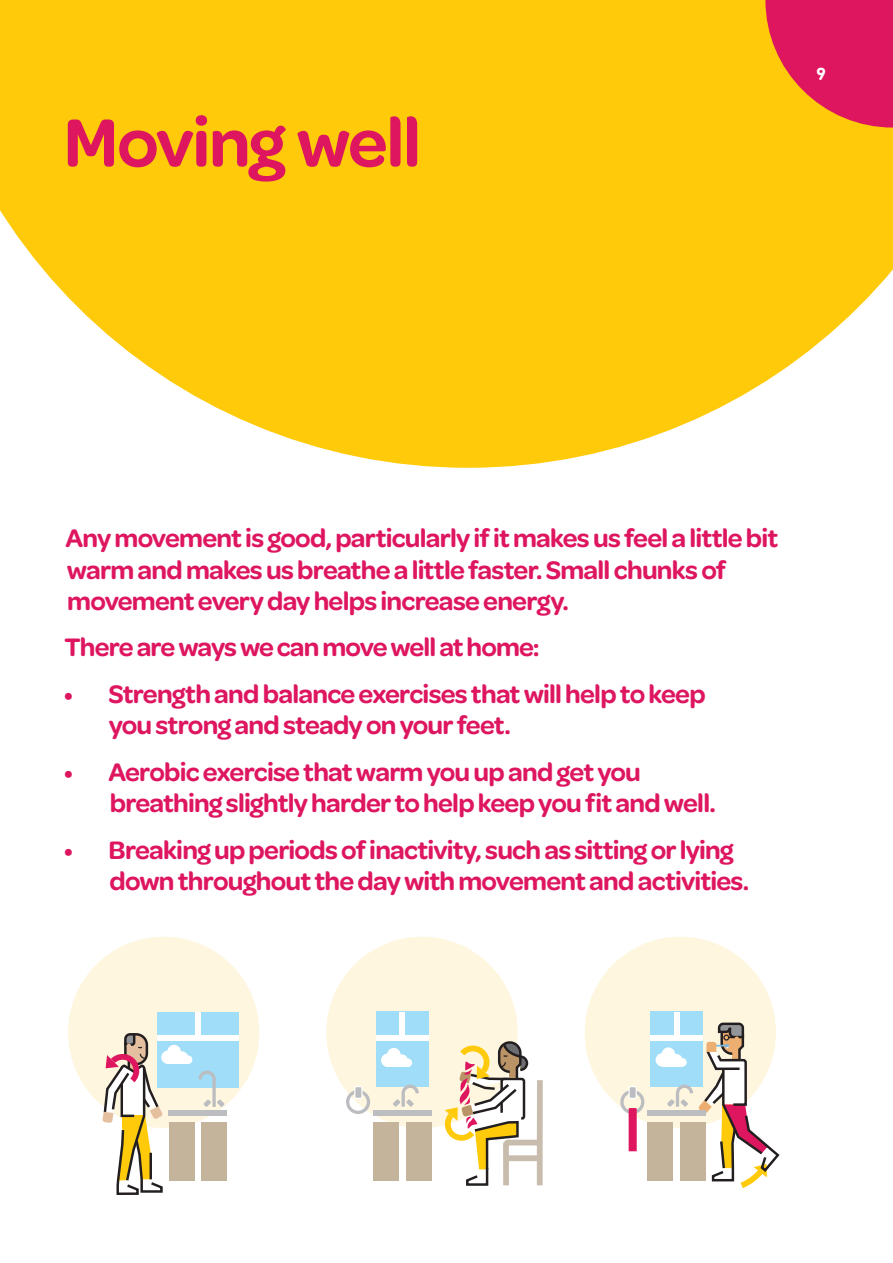
<style>
.page{position:relative;width:893px;height:1263px;background:#fff}
.page>*{position:absolute;margin:0;border:0;box-sizing:border-box;transform-origin:0 0}
.SECTION_HEADING{font:600 72px "Omnes Cyrillic";letter-spacing:-.025em;color:#de1660}
.SUB-SUBHEADING{font:600 27px/31.5px "Omnes Cyrillic";letter-spacing:-.03em;color:#de1660}
.t1{font:700 18px "DIN Next Rounded LT Pro";color:#fff}
</style>
<div class="page">
<svg style="left:0;top:0;width:893px;height:468px;fill:#feca0a"></svg>
<div style="left:68px;top:937px;width:191px;height:191px;background:#fef6de;border-radius:50%"></div>
<div style="left:326px;top:937px;width:192px;height:191px;background:#fef6de;border-radius:50%"></div>
<div style="left:585px;top:937px;width:191px;height:191px;background:#fef6de;border-radius:50%"></div>
<svg style="left:765px;top:0;width:128px;height:128px;background:#e53f4c"></svg>
<div style="left:157px;top:1012px;width:82px;height:75px;background:#9fddf8"></div>
<div style="left:157px;top:1035px;width:82px;height:5px;background:#fff"></div>
<div style="left:195px;top:1012px;width:6px;height:26px;background:#fff"></div>
<div style="left:161px;top:1050px;width:14px;height:14px;background:#fff;border-radius:50%"></div>
<div style="left:176px;top:1051px;width:12px;height:13px;background:#fff;border-radius:50%"></div>
<div style="left:184px;top:1055px;width:8px;height:9px;background:#fff;border-radius:50%"></div>
<div style="left:167px;top:1045px;width:14px;height:13px;background:#fff;border-radius:50%"></div>
<div style="left:168px;top:1058px;width:20px;height:6px;background:#fff"></div>
<svg style="left:102px;top:1033px;width:62px;height:162px"></svg>
<div style="left:169px;top:1122px;width:25px;height:58px;background:#c3b49b"></div>
<div style="left:201px;top:1122px;width:26px;height:58px;background:#c3b49b"></div>
<svg style="left:197px;top:1070px;width:27px;height:40px"></svg>
<div style="left:169px;top:1110px;width:58px;height:6px;background:#bcbdc0"></div>
<div style="left:650px;top:1012px;width:53px;height:75px;background:#9fddf8"></div>
<div style="left:650px;top:1035px;width:53px;height:5px;background:#fff"></div>
<div style="left:674px;top:1012px;width:5px;height:25px;background:#fff"></div>
<div style="left:656px;top:1053px;width:13px;height:14px;background:#fff;border-radius:50%"></div>
<div style="left:662px;top:1047px;width:13px;height:14px;background:#fff;border-radius:50%"></div>
<div style="left:662px;top:1060px;width:21px;height:7px;background:#fff"></div>
<div style="left:647px;top:1122px;width:26px;height:58px;background:#c3b49b"></div>
<div style="left:647px;top:1110px;width:59px;height:6px;background:#bcbdc0"></div>
<div style="left:620px;top:1090px;width:24px;height:24px;border:3px solid #bcbdc0;border-radius:50%"></div>
<div style="left:628px;top:1086px;width:9px;height:13px;border:2px solid #fff"></div>
<div style="left:630px;top:1087px;width:6px;height:11px;background:#bcbdc0"></div>
<svg style="left:629px;top:1108px;width:8px;height:43px"></svg>
<svg style="left:667px;top:1021px;width:113px;height:167px"></svg>
<div style="left:376px;top:1012px;width:53px;height:75px;background:#9fddf8"></div>
<div style="left:376px;top:1035px;width:53px;height:5px;background:#fff"></div>
<div style="left:400px;top:1012px;width:5px;height:25px;background:#fff"></div>
<div style="left:381px;top:1053px;width:13px;height:14px;background:#fff;border-radius:50%"></div>
<div style="left:395px;top:1054px;width:13px;height:13px;background:#fff;border-radius:50%"></div>
<div style="left:403px;top:1058px;width:9px;height:9px;background:#fff;border-radius:50%"></div>
<div style="left:387px;top:1048px;width:14px;height:13px;background:#fff;border-radius:50%"></div>
<div style="left:388px;top:1061px;width:20px;height:6px;background:#fff"></div>
<div style="left:373px;top:1122px;width:26px;height:58px;background:#c3b49b"></div>
<div style="left:406px;top:1122px;width:26px;height:58px;background:#c3b49b"></div>
<svg style="left:393px;top:1084px;width:26px;height:23px"></svg>
<div style="left:373px;top:1110px;width:59px;height:6px;background:#bcbdc0"></div>
<div style="left:346px;top:1090px;width:24px;height:24px;border:3px solid #bcbdc0;border-radius:50%"></div>
<div style="left:354px;top:1086px;width:9px;height:13px;border:2px solid #fff"></div>
<div style="left:355px;top:1087px;width:6px;height:11px;background:#bcbdc0"></div>
<div style="left:537px;top:1080px;width:6px;height:62px;background:#c8bcad"></div>
<div style="left:537px;top:1141px;width:6px;height:44px;background:#c8bcad"></div>
<div style="left:508px;top:1140px;width:32px;height:5px;background:#c8bcad"></div>
<div style="left:508px;top:1155px;width:33px;height:6px;background:#c8bcad"></div>
<svg style="left:445px;top:1039px;width:84px;height:147px"></svg>
<h2 class="SECTION_HEADING" style="left:64px;top:103px;width:359px">Moving well</h2>
<p class="t1" style="left:816px;top:64px;width:12px">9</p>
<h3 class="SUB-SUBHEADING" style="left:66px;top:522px;width:714px">Any movement is good, particularly if it makes us feel a little bit warm and makes us breathe a little faster. Small chunks of movement every day helps increase energy.</h3>
<h3 class="SUB-SUBHEADING" style="left:65px;top:632px;width:477px">There are ways we can move well at home:</h3>
<h3 class="SUB-SUBHEADING" style="left:109px;top:678px;width:598px;text-indent:-45px">• Strength and balance exercises that will help to keep you strong and steady on your feet.</h3>
<h3 class="SUB-SUBHEADING" style="left:110px;top:756px;width:608px;text-indent:-46px">• Aerobic exercise that warm you up and get you breathing slightly harder to help keep you fit and well.</h3>
<h3 class="SUB-SUBHEADING" style="left:109px;top:834px;width:641px;text-indent:-46px">• Breaking up periods of inactivity, such as sitting or lying down throughout the day with movement and activities.</h3>
</div>
